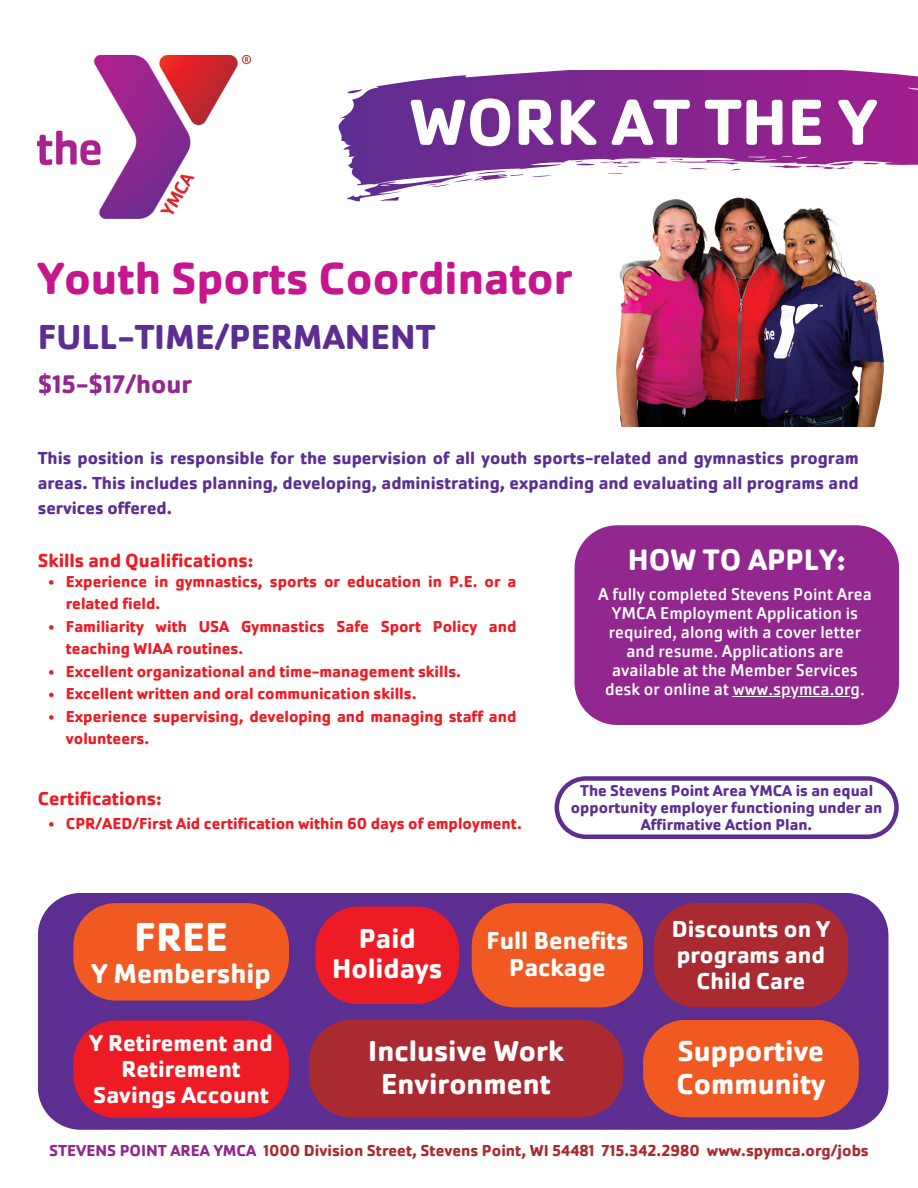
<style>
.page{position:relative;width:918px;height:1188px;background:#fff}
.page>*{position:absolute;margin:0;border:0;box-sizing:border-box;transform-origin:0 0}
.t1{font:700 67.5px "Cachet Pro";color:#fff}
.t2{font:700 46.8px "Cachet Pro";color:#c6168d}
.t3{font:700 42px "Cachet Pro";color:#fff}
.t4{font:700 36px "Cachet Pro";color:#5c2e91}
.t5{font:700 30.75px "Cachet Pro";color:#fff}
.t6{font:700 30px/32.7px "Cachet Pro";color:#fff}
.t7{font:700 28.5px/30.3px "Cachet Pro";color:#fff;text-align:center}
.t8{font:700 26.55px "Cachet Pro";color:#92278f}
.t9{font:700 25.5px/27px "Cachet Pro";color:#fff;text-align:center}
.t10{font:700 24px/25.8px "Cachet Pro";color:#fff;text-align:center}
.t11{font:700 19.5px "Cachet Pro";color:#ed1c24}
.t12{font:700 18px/24.8px "Cachet Pro";color:#5c2e91;text-align:justify}
.t13{font:17.85px/18.9px "Cachet Pro";color:#fff;text-align:center}
.t14{font:700 16.5px/22.5px "Cachet Pro";color:#ed1c24}
.t15{font:700 16.5px "Cachet Pro";color:#a92b31}
.t16{font:700 16.2px/17.2px "Cachet Pro";color:#5c2e91;text-align:center}
.s1{color:#92278f}
</style>
<div class="page">
<img style="left:38px;top:55px;width:212px;height:163px">
<div style="left:38px;top:893px;width:850px;height:237px;background:#5c2e91"></div>
<svg style="left:73px;top:903px;width:216px;height:98px;background:#e4552a"></svg>
<svg style="left:315px;top:906px;width:144px;height:98px;background:#db1e31"></svg>
<svg style="left:654px;top:903px;width:194px;height:104px;background:#a32b38"></svg>
<svg style="left:472px;top:903px;width:171px;height:104px;background:#e4552b"></svg>
<svg style="left:73px;top:1020px;width:216px;height:98px;background:#e11d2c"></svg>
<svg style="left:643px;top:1020px;width:216px;height:97px;background:#e5552a"></svg>
<div style="left:309px;top:1020px;width:314px;height:97px;background:#a92b31"></div>
<img style="left:616px;top:202px;width:268px;height:224px">
<svg style="left:339px;top:71px;width:579px;height:131px"></svg>
<svg style="left:49px;top:580px;width:5px;height:5px"></svg>
<svg style="left:49px;top:625px;width:5px;height:5px"></svg>
<svg style="left:49px;top:670px;width:5px;height:5px"></svg>
<svg style="left:49px;top:693px;width:5px;height:4px"></svg>
<svg style="left:49px;top:715px;width:5px;height:5px"></svg>
<div style="left:575px;top:525px;width:324px;height:200px;background:#92278f"></div>
<hr style="left:733px;top:696px;width:127px;height:1px;background:#fff">
<svg style="left:555px;top:776px;width:344px;height:63px"></svg>
<svg style="left:49px;top:822px;width:5px;height:5px"></svg>
<p class="t1" style="left:410px;top:79px;width:469px">WORK AT THE Y</p>
<p class="t2" style="left:38px;top:248px;width:536px">Youth Sports Coordinator</p>
<p class="t4" style="left:38px;top:314px;width:399px">FULL-TIME/PERMANENT</p>
<p class="t8" style="left:38px;top:367px;width:156px">$15-$17/hour</p>
<p class="t12" style="left:38px;top:446px;width:822px">This position is responsible for the supervision of all youth sports-related and gymnastics program areas. This includes planning, developing, administrating, expanding and evaluating all programs and services offered.</p>
<p class="t11" style="left:38px;top:548px;width:217px">Skills and Qualifications:</p>
<p class="t14" style="left:66px;top:570px;width:452px">Experience in gymnastics, sports or education in P.E. or a related field.</p>
<p class="t14" style="left:66px;top:615px;width:452px">Familiarity with USA Gymnastics Safe Sport Policy and teaching WIAA routines.</p>
<p class="t14" style="left:66px;top:660px;width:397px">Excellent organizational and time-management skills.</p>
<p class="t14" style="left:66px;top:683px;width:352px">Excellent written and oral communication skills.</p>
<p class="t14" style="left:66px;top:705px;width:452px">Experience supervising, developing and managing staff and volunteers.</p>
<p class="t11" style="left:38px;top:786px;width:125px">Certifications:</p>
<p class="t14" style="left:66px;top:812px;width:457px">CPR/AED/First Aid certification within 60 days of employment.</p>
<p class="t5" style="left:628px;top:541px;width:219px">HOW TO APPLY:</p>
<p class="t13" style="left:598px;top:585px;width:275px">A fully completed Stevens Point Area YMCA Employment Application is required, along with a cover letter and resume. Applications are available at the Member Services desk or online at www.spymca.org.</p>
<p class="t16" style="left:571px;top:782px;width:313px">The Stevens Point Area YMCA is an equal opportunity employer functioning under an<br>Affirmative Action Plan.</p>
<p class="t3" style="left:134px;top:910px;width:95px">FREE</p>
<p class="t7" style="left:91px;top:959px;width:181px">Y Membership</p>
<p class="t7" style="left:332px;top:923px;width:112px">Paid<br>Holidays</p>
<p class="t10" style="left:672px;top:916px;width:159px">Discounts on Y programs and<br>Child Care</p>
<p class="t9" style="left:487px;top:927px;width:143px">Full Benefits<br>Package</p>
<p class="t10" style="left:89px;top:1030px;width:185px">Y Retirement and<br>Retirement<br>Savings Account</p>
<p class="t6" style="left:676px;top:1035px;width:150px">Supportive<br>Community</p>
<p class="t6" style="left:368px;top:1035px;width:197px;text-align:center">Inclusive Work<br>Environment</p>
<p class="t15" style="left:49px;top:1140px;width:821px"><span class="s1">STEVENS POINT AREA YMCA</span> 1000 Division Street, Stevens Point, WI 54481 715.342.2980 www.spymca.org/jobs</p>
</div>
